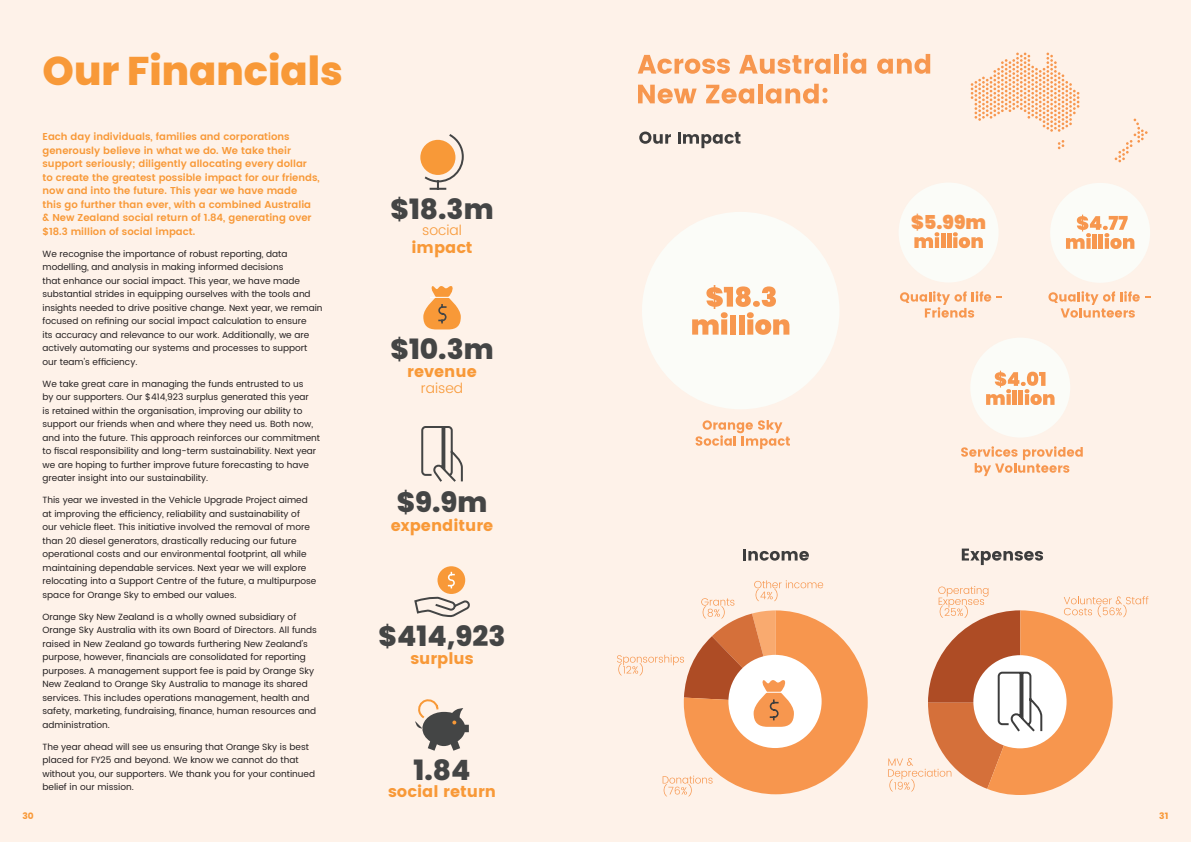
<style>
.page{position:relative;width:1191px;height:842px;background:#fef2e9}
.page>*{position:absolute;margin:0;border:0;box-sizing:border-box;transform-origin:0 0}
.t1{font:800 40px "Poppins";color:#f89938}
.t2{font:800 28px "Poppins";color:#444545}
.t3{font:900 19.2px "Poppins";color:#f7974f}
.t4{font:700 16px "Poppins";color:#f89938}
.t5{font:300 14px "Poppins";color:#f89938}
.t6{font:600 10px/13.5px "Poppins";color:#f89938}
.t7{font:9px/13.5px "Poppins";color:#231f20}
.t8{font:700 9px "Poppins";color:#f89938}
</style>
<div class="page">
<svg style="left:421px;top:426px;width:42px;height:56px"></svg>
<svg style="left:414px;top:597px;width:56px;height:21px"></svg>
<div style="left:437px;top:566px;width:28px;height:28px;background:#f89938;border-radius:50%"></div>
<svg style="left:447px;top:571px;width:8px;height:18px"></svg>
<svg style="left:415px;top:699px;width:54px;height:52px"></svg>
<svg style="left:424px;top:134px;width:40px;height:56px"></svg>
<div style="left:420px;top:140px;width:35px;height:35px;background:#f89938;border-radius:50%"></div>
<svg style="left:423px;top:286px;width:38px;height:43px"></svg>
<svg style="left:637px;top:55px;width:93px;height:19px"></svg>
<svg style="left:739px;top:55px;width:91px;height:19px"></svg>
<div style="left:834px;top:54px;width:5px;height:20px;background:#f7974f"></div>
<svg style="left:842px;top:53px;width:24px;height:21px"></svg>
<svg style="left:877px;top:54px;width:53px;height:20px"></svg>
<svg style="left:638px;top:85px;width:58px;height:19px"></svg>
<svg style="left:706px;top:85px;width:48px;height:19px"></svg>
<hr style="left:758px;top:84px;width:4px;height:19px;background:#f7974f">
<svg style="left:765px;top:84px;width:62px;height:20px"></svg>
<div style="left:640px;top:210px;width:201px;height:201px;background:#fbfcf8;border-radius:50%"></div>
<div style="left:898px;top:182px;width:101px;height:101px;background:#fbfcf8;border-radius:50%"></div>
<div style="left:969px;top:337px;width:102px;height:101px;background:#fbfcf8;border-radius:50%"></div>
<div style="left:1049px;top:182px;width:101px;height:101px;background:#fbfcf8;border-radius:50%"></div>
<svg style="left:639px;top:132px;width:32px;height:12px"></svg>
<svg style="left:678px;top:132px;width:62px;height:16px"></svg>
<svg style="left:743px;top:549px;width:66px;height:12px"></svg>
<svg style="left:961px;top:549px;width:82px;height:16px"></svg>
<svg style="left:695px;top:420px;width:95px;height:29px"></svg>
<svg style="left:692px;top:285px;width:97px;height:50px"></svg>
<svg style="left:1048px;top:291px;width:91px;height:27px"></svg>
<svg style="left:900px;top:291px;width:102px;height:27px"></svg>
<svg style="left:961px;top:446px;width:121px;height:30px"></svg>
<svg style="left:914px;top:232px;width:25px;height:16px"></svg>
<hr style="left:941px;top:234px;width:4px;height:14px;background:#f7974f">
<hr style="left:947px;top:234px;width:4px;height:14px;background:#f7974f">
<svg style="left:953px;top:232px;width:29px;height:16px"></svg>
<svg style="left:1066px;top:215px;width:68px;height:34px"></svg>
<svg style="left:986px;top:371px;width:68px;height:34px"></svg>
<div style="left:684px;top:610px;width:183px;height:184px;background:#f7964e;border-radius:91px"></div>
<div style="left:728px;top:655px;width:93px;height:93px;background:#fff;border-radius:50%"></div>
<svg style="left:662px;top:775px;width:50px;height:21px"></svg>
<svg style="left:617px;top:580px;width:206px;height:147px"></svg>
<svg style="left:888px;top:586px;width:260px;height:209px"></svg>
<svg style="left:1057px;top:140px;width:7px;height:9px"></svg>
<svg style="left:970px;top:53px;width:109px;height:79px"></svg>
<svg style="left:1114px;top:119px;width:33px;height:43px"></svg>
<h1 class="t1" style="left:43px;top:47px;width:302px">Our Financials</h1>
<p class="t6" style="left:43px;top:130px;width:279px">Each day individuals, families and corporations generously believe in what we do. We take their support seriously; diligently allocating every dollar to create the greatest possible impact for our friends, now and into the future. This year we have made<br>this go further than ever, with a combined Australia &amp; New Zealand social return of 1.84, generating over $18.3 million of social impact.</p>
<p class="t7" style="left:43px;top:247px;width:281px">We recognise the importance of robust reporting, data modelling, and analysis in making informed decisions<br>that enhance our social impact. This year, we have made substantial strides in equipping ourselves with the tools and insights needed to drive positive change. Next year, we remain focused on refining our social impact calculation to ensure<br>its accuracy and relevance to our work. Additionally, we are actively automating our systems and processes to support our team's efficiency.</p>
<p class="t7" style="left:43px;top:377px;width:279px">We take great care in managing the funds entrusted to us<br>by our supporters. Our $414,923 surplus generated this year<br>is retained within the organisation, improving our ability to support our friends when and where they need us. Both now, and into the future. This approach reinforces our commitment to fiscal responsibility and long-term sustainability. Next year we are hoping to further improve future forecasting to have greater insight into our sustainability.</p>
<p class="t7" style="left:43px;top:494px;width:275px">This year we invested in the Vehicle Upgrade Project aimed at improving the efficiency, reliability and sustainability of our vehicle fleet. This initiative involved the removal of more than 20 diesel generators, drastically reducing our future operational costs and our environmental footprint, all while maintaining dependable services. Next year we will explore relocating into a Support Centre of the future, a multipurpose space for Orange Sky to embed our values.</p>
<p class="t7" style="left:43px;top:610px;width:276px">Orange Sky New Zealand is a wholly owned subsidiary of Orange Sky Australia with its own Board of Directors. All funds raised in New Zealand go towards furthering New Zealand’s purpose, however, financials are consolidated for reporting purposes. A management support fee is paid by Orange Sky New Zealand to Orange Sky Australia to manage its shared services. This includes operations management, health and safety, marketing, fundraising, finance, human resources and administration.</p>
<p class="t7" style="left:43px;top:740px;width:274px">The year ahead will see us ensuring that Orange Sky is best placed for FY25 and beyond. We know we cannot do that without you, our supporters. We thank you for your continued belief in our mission.</p>
<h2 class="t2" style="left:390px;top:193px;width:105px">$18.3m</h2>
<h3 class="t5" style="left:422px;top:220px;width:41px">social</h3>
<h3 class="t4" style="left:411px;top:238px;width:63px">impact</h3>
<h2 class="t2" style="left:390px;top:333px;width:105px">$10.3m</h2>
<h3 class="t4" style="left:407px;top:362px;width:71px">revenue</h3>
<h3 class="t5" style="left:421px;top:378px;width:44px">raised</h3>
<h2 class="t2" style="left:397px;top:486px;width:92px">$9.9m</h2>
<h3 class="t4" style="left:391px;top:516px;width:104px">expenditure</h3>
<h2 class="t2" style="left:378px;top:620px;width:128px">$414,923</h2>
<h3 class="t4" style="left:410px;top:649px;width:65px">surplus</h3>
<h2 class="t2" style="left:413px;top:753px;width:58px">1.84</h2>
<h3 class="t4" style="left:388px;top:782px;width:109px">social return</h3>
<h3 class="t3" style="left:911px;top:211px;width:77px">$5.99m</h3>
<p class="t8" style="left:23px;top:811px;width:13px">30</p>
<p class="t8" style="left:1159px;top:811px;width:11px">31</p>
</div>
